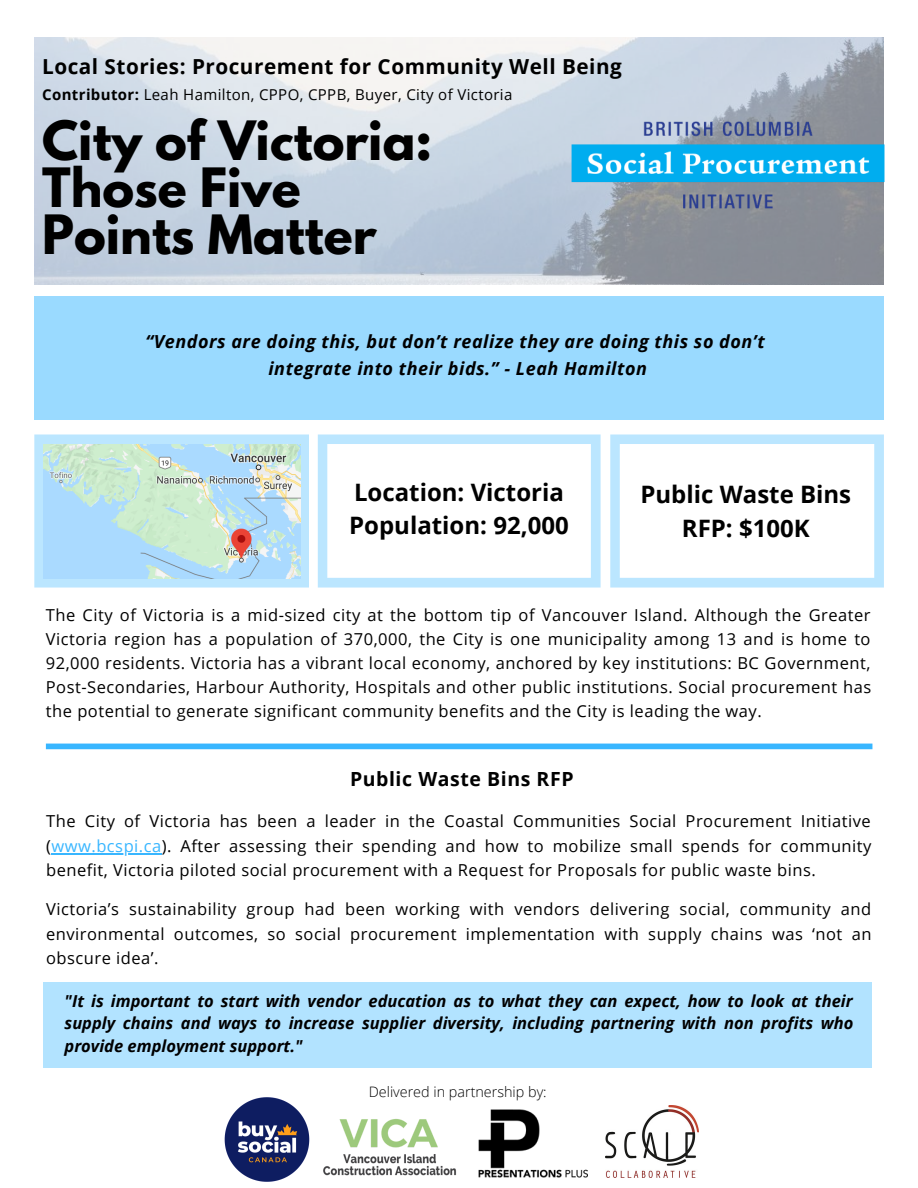
<style>
.page{position:relative;width:918px;height:1188px;background:#fff}
.page>*{position:absolute;margin:0;border:0;box-sizing:border-box;transform-origin:0 0}
.t1{font:700 48px "League Spartan";color:#000}
.t2{font:700 24px/33.2px "Open Sans";color:#000;text-align:center}
.t3{font:700 20.7px "Open Sans";letter-spacing:.025em;color:#000}
.t4{font:700 19.5px "Open Sans";letter-spacing:.03em;color:#000}
.t5{font:italic 700 18px "Open Sans";letter-spacing:.03em;color:#000}
.t6{font:16.5px/24.3px "Open Sans";letter-spacing:.03em;color:#000;text-align:justify}
.t7{font:italic 700 16.5px/22.5px "Open Sans";color:#000;text-align:justify}
.t8{font:15px "Open Sans";letter-spacing:.025em;color:#000}
.t9{font:300 14.4px "Open Sans";color:#000}
.s1{font-weight:700}
.s2{color:#38b6ff}
</style>
<div class="page">
<svg style="left:318px;top:434px;width:283px;height:154px"></svg>
<div style="left:46px;top:744px;width:826px;height:5px;background:#38b6ff"></div>
<hr style="left:52px;top:853px;width:110px;height:2px;background:#38b6ff">
<img style="left:34px;top:37px;width:850px;height:248px">
<div style="left:34px;top:296px;width:850px;height:124px;background:#9adaff"></div>
<svg style="left:610px;top:434px;width:274px;height:154px"></svg>
<svg style="left:34px;top:434px;width:275px;height:154px;background:#bde6fe"></svg>
<img style="left:43px;top:444px;width:258px;height:134px">
<div style="left:43px;top:982px;width:829px;height:85px;background:#b2e3ff"></div>
<img style="left:571px;top:118px;width:313px;height:91px">
<img style="left:323px;top:1119px;width:133px;height:57px">
<img style="left:606px;top:1105px;width:92px;height:72px">
<img style="left:479px;top:1109px;width:109px;height:69px">
<img style="left:224px;top:1097px;width:86px;height:85px">
<p class="t3" style="left:42px;top:52px;width:581px">Local Stories: Procurement for Community Well Being</p>
<p class="t1" style="left:42px;top:117px;width:392px">City of Victoria:</p>
<p class="t8" style="left:42px;top:84px;width:472px"><span class="s1">Contributor:</span> Leah Hamilton, CPPO, CPPB, Buyer, City of Victoria</p>
<p class="t1" style="left:42px;top:164px;width:260px">Those Five</p>
<p class="t1" style="left:42px;top:211px;width:336px">Points Matter</p>
<p class="t5" style="left:145px;top:329px;width:621px">“Vendors are doing this, but don’t realize they are doing this so don’t</p>
<p class="t5" style="left:268px;top:355px;width:380px">integrate into their bids.” - Leah Hamilton</p>
<p class="t2" style="left:354px;top:475px;width:211px">Location: Victoria</p>
<p class="t2" style="left:349px;top:508px;width:221px">Population: 92,000</p>
<p class="t2" style="left:640px;top:477px;width:212px">Public Waste Bins<br>RFP: $100K</p>
<p class="t6" style="left:46px;top:602px;width:827px">The City of Victoria is a mid-sized city at the bottom tip of Vancouver Island. Although the Greater Victoria region has a population of 370,000, the City is one municipality among 13 and is home to 92,000 residents. Victoria has a vibrant local economy, anchored by key institutions: BC Government, Post-Secondaries, Harbour Authority, Hospitals and other public institutions. Social procurement has the potential to generate significant community benefits and the City is leading the way.</p>
<p class="t4" style="left:350px;top:766px;width:225px">Public Waste Bins RFP</p>
<p class="t6" style="left:46px;top:809px;width:827px">The City of Victoria has been a leader in the Coastal Communities Social Procurement Initiative (<span class="s2">www.bcspi.ca</span>). After assessing their spending and how to mobilize small spends for community benefit, Victoria piloted social procurement with a Request for Proposals for public waste bins.</p>
<p class="t6" style="left:46px;top:897px;width:827px">Victoria’s sustainability group had been working with vendors delivering social, community and environmental outcomes, so social procurement implementation with supply chains was ‘not an obscure idea’.</p>
<p class="t7" style="left:65px;top:989px;width:790px">"It is important to start with vendor education as to what they can expect, how to look at their supply chains and ways to increase supplier diversity, including partnering with non profits who provide employment support."</p>
<p class="t9" style="left:369px;top:1081px;width:180px">Delivered in partnership by:</p>
</div>
